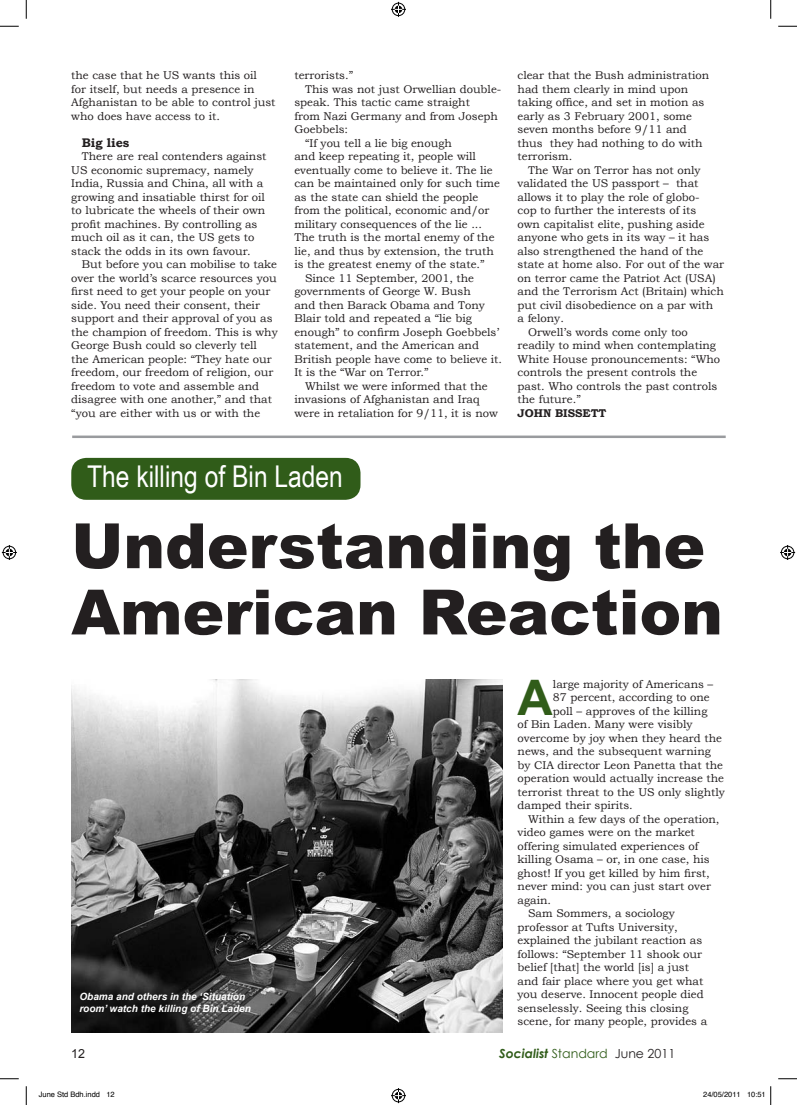
<style>
.page{position:relative;width:797px;height:1105px;background:#fff}
.page>*{position:absolute;margin:0;border:0;box-sizing:border-box;transform-origin:0 0}
.t1{font:900 62.5px/66.2px "Arial";color:#231f20}
.t2{font:700 49px "Arial";color:#305c19}
.t3{font:30px "Arial Narrow";color:#fff}
.t4{font:italic 700 12.5px "Century Gothic";color:#305c19}
.t5{font:700 12.5px "Bookman Old Style";color:#231f20}
.t6{font:12.5px "Arial";color:#231f20}
.t7{font:11.25px/13.5px "Bookman Old Style";color:#231f20}
.t8{font:700 11.25px "Bookman Old Style";color:#231f20}
.t9{font:italic 700 10px/12px "Arial";color:#fff}
.t10{font:7.5px "Helvetica";color:#000}
.s1{font-weight:400;font-style:normal}
.s2{font-weight:400;font-style:normal;color:#231f20}
</style>
<div class="page">
<div style="left:71px;top:458px;width:289px;height:42px;background:#305c19;border-radius:15px"></div>
<hr style="left:72px;top:436px;width:653px;height:2px;background:#999b9e">
<img style="left:71px;top:680px;width:431px;height:352px">
<svg style="left:0;top:25px;width:19px;height:2px"></svg>
<svg style="left:778px;top:25px;width:19px;height:2px"></svg>
<svg style="left:0;top:1078px;width:19px;height:1px"></svg>
<svg style="left:778px;top:1078px;width:19px;height:1px"></svg>
<svg style="left:25px;top:0;width:2px;height:19px"></svg>
<svg style="left:25px;top:1086px;width:2px;height:19px"></svg>
<svg style="left:770px;top:0;width:1px;height:19px"></svg>
<svg style="left:770px;top:1086px;width:1px;height:19px"></svg>
<svg style="left:391px;top:2px;width:15px;height:15px"></svg>
<svg style="left:391px;top:1088px;width:15px;height:15px"></svg>
<svg style="left:2px;top:545px;width:15px;height:15px"></svg>
<svg style="left:780px;top:545px;width:15px;height:15px"></svg>
<p class="t7" style="left:71px;top:69px;width:206px">the case that he US wants this oil<br>for itself, but needs a presence in<br>Afghanistan to be able to control just who does have access to it.</p>
<p class="t5" style="left:82px;top:135px;width:49px">Big lies</p>
<p class="t7" style="left:71px;top:150px;width:197px;text-indent:11px">There are real contenders against US economic supremacy, namely India, Russia and China, all with a growing and insatiable thirst for oil to lubricate the wheels of their own profit machines. By controlling as much oil as it can, the US gets to stack the odds in its own favour.</p>
<p class="t7" style="left:71px;top:258px;width:208px;text-indent:11px">But before you can mobilise to take over the world’s scarce resources you first need to get your people on your side. You need their consent, their support and their approval of you as the champion of freedom. This is why George Bush could so cleverly tell<br>the American people: “They hate our freedom, our freedom of religion, our freedom to vote and assemble and disagree with one another,” and that “you are either with us or with the</p>
<p class="t7" style="left:294px;top:69px;width:60px">terrorists.”</p>
<p class="t7" style="left:305px;top:82px;width:198px">This was not just Orwellian double-</p>
<p class="t7" style="left:294px;top:96px;width:177px">speak. This tactic came straight</p>
<p class="t7" style="left:294px;top:109px;width:205px">from Nazi Germany and from Joseph</p>
<p class="t7" style="left:294px;top:123px;width:55px">Goebbels:</p>
<p class="t7" style="left:305px;top:136px;width:148px">“If you tell a lie big enough</p>
<p class="t7" style="left:294px;top:150px;width:183px">and keep repeating it, people will</p>
<p class="t7" style="left:294px;top:163px;width:200px">eventually come to believe it. The lie</p>
<p class="t7" style="left:294px;top:177px;width:207px">can be maintained only for such time</p>
<p class="t7" style="left:294px;top:190px;width:185px">as the state can shield the people</p>
<p class="t7" style="left:294px;top:204px;width:196px">from the political, economic and/or</p>
<p class="t7" style="left:294px;top:217px;width:189px">military consequences of the lie ...</p>
<p class="t7" style="left:294px;top:231px;width:202px">The truth is the mortal enemy of the</p>
<p class="t7" style="left:294px;top:244px;width:201px">lie, and thus by extension, the truth</p>
<p class="t7" style="left:294px;top:258px;width:192px">is the greatest enemy of the state.”</p>
<p class="t7" style="left:305px;top:271px;width:170px">Since 11 September, 2001, the</p>
<p class="t7" style="left:294px;top:285px;width:178px">governments of George W. Bush</p>
<p class="t7" style="left:294px;top:298px;width:192px">and then Barack Obama and Tony</p>
<p class="t7" style="left:294px;top:312px;width:179px">Blair told and repeated a “lie big</p>
<p class="t7" style="left:294px;top:325px;width:206px">enough” to confirm Joseph Goebbels’</p>
<p class="t7" style="left:294px;top:339px;width:186px">statement, and the American and</p>
<p class="t7" style="left:294px;top:352px;width:209px">British people have come to believe it.</p>
<p class="t7" style="left:294px;top:366px;width:136px">It is the “War on Terror.”</p>
<p class="t7" style="left:305px;top:379px;width:184px">Whilst we were informed that the</p>
<p class="t7" style="left:294px;top:393px;width:187px">invasions of Afghanistan and Iraq</p>
<p class="t7" style="left:294px;top:406px;width:205px">were in retaliation for 9/11, it is now</p>
<p class="t7" style="left:517px;top:69px;width:193px">clear that the Bush administration had them clearly in mind upon taking office, and set in motion as early as 3 February 2001, some seven months before 9/11 and thus they had nothing to do with terrorism.</p>
<p class="t7" style="left:528px;top:163px;width:174px">The War on Terror has not only</p>
<p class="t7" style="left:517px;top:177px;width:182px">validated the US passport – that</p>
<p class="t7" style="left:517px;top:190px;width:184px">allows it to play the role of globo-</p>
<p class="t7" style="left:517px;top:204px;width:180px">cop to further the interests of its</p>
<p class="t7" style="left:517px;top:217px;width:188px">own capitalist elite, pushing aside</p>
<p class="t7" style="left:517px;top:231px;width:193px">anyone who gets in its way – it has</p>
<p class="t7" style="left:517px;top:244px;width:187px">also strengthened the hand of the</p>
<p class="t7" style="left:517px;top:258px;width:208px">state at home also. For out of the war</p>
<p class="t7" style="left:517px;top:271px;width:200px">on terror came the Patriot Act (USA)</p>
<p class="t7" style="left:517px;top:285px;width:208px">and the Terrorism Act (Britain) which</p>
<p class="t7" style="left:517px;top:298px;width:197px">put civil disobedience on a par with</p>
<p class="t7" style="left:517px;top:312px;width:48px">a felony.</p>
<p class="t7" style="left:528px;top:325px;width:161px">Orwell’s words come only too</p>
<p class="t7" style="left:517px;top:339px;width:200px">readily to mind when contemplating</p>
<p class="t7" style="left:517px;top:352px;width:204px">White House pronouncements: “Who</p>
<p class="t7" style="left:517px;top:366px;width:181px">controls the present controls the</p>
<p class="t7" style="left:517px;top:379px;width:201px">past. Who controls the past controls</p>
<p class="t7" style="left:517px;top:393px;width:65px">the future.”</p>
<p class="t8" style="left:517px;top:406px;width:17px">JOHN</p>
<p class="t8" style="left:555px;top:406px;width:22px">BISSETT</p>
<h3 class="t3" style="left:87px;top:459px;width:257px">The killing of Bin Laden</h3>
<h1 class="t1" style="left:71px;top:513px;width:653px">Understanding the<br>American Reaction</h1>
<p class="t9" style="left:79px;top:991px;width:173px">Obama and others in the ‘Situation room’ watch the killing of Bin Laden</p>
<h2 class="t2" style="left:517px;top:665px;width:37px">A</h2>
<p class="t7" style="left:553px;top:677px;width:162px">large majority of Americans –</p>
<p class="t7" style="left:553px;top:691px;width:158px">87 percent, according to one</p>
<p class="t7" style="left:553px;top:704px;width:156px">poll – approves of the killing</p>
<p class="t7" style="left:517px;top:718px;width:176px">of Bin Laden. Many were visibly</p>
<p class="t7" style="left:517px;top:731px;width:206px">overcome by joy when they heard the</p>
<p class="t7" style="left:517px;top:745px;width:195px">news, and the subsequent warning</p>
<p class="t7" style="left:517px;top:758px;width:207px">by CIA director Leon Panetta that the</p>
<p class="t7" style="left:517px;top:772px;width:208px">operation would actually increase the</p>
<p class="t7" style="left:517px;top:785px;width:209px">terrorist threat to the US only slightly</p>
<p class="t7" style="left:517px;top:799px;width:117px">damped their spirits.</p>
<p class="t7" style="left:528px;top:812px;width:193px">Within a few days of the operation,</p>
<p class="t7" style="left:517px;top:826px;width:179px">video games were on the market</p>
<p class="t7" style="left:517px;top:839px;width:182px">offering simulated experiences of</p>
<p class="t7" style="left:517px;top:853px;width:194px">killing Osama – or, in one case, his</p>
<p class="t7" style="left:517px;top:866px;width:194px">ghost! If you get killed by him first,</p>
<p class="t7" style="left:517px;top:880px;width:195px">never mind: you can just start over</p>
<p class="t7" style="left:517px;top:893px;width:35px">again.</p>
<p class="t7" style="left:528px;top:907px;width:148px">Sam Sommers, a sociology</p>
<p class="t7" style="left:517px;top:920px;width:162px">professor at Tufts University,</p>
<p class="t7" style="left:517px;top:934px;width:186px">explained the jubilant reaction as</p>
<p class="t7" style="left:517px;top:947px;width:186px">follows: “September 11 shook our</p>
<p class="t7" style="left:517px;top:961px;width:173px">belief [that] the world [is] a just</p>
<p class="t7" style="left:517px;top:974px;width:187px">and fair place where you get what</p>
<p class="t7" style="left:517px;top:988px;width:188px">you deserve. Innocent people died</p>
<p class="t7" style="left:517px;top:1001px;width:172px">senselessly. Seeing this closing</p>
<p class="t7" style="left:517px;top:1015px;width:191px">scene, for many people, provides a</p>
<p class="t6" style="left:71px;top:1045px;width:15px">12</p>
<p class="t4" style="left:499px;top:1046px;width:177px">Socialist <span class="s1">Standard</span> <span class="s2">June 2011</span></p>
<p class="t10" style="left:39px;top:1090px;width:77px">June Std Bdh.indd 12</p>
<p class="t10" style="left:703px;top:1090px;width:64px">24/05/2011 10:51</p>
</div>
